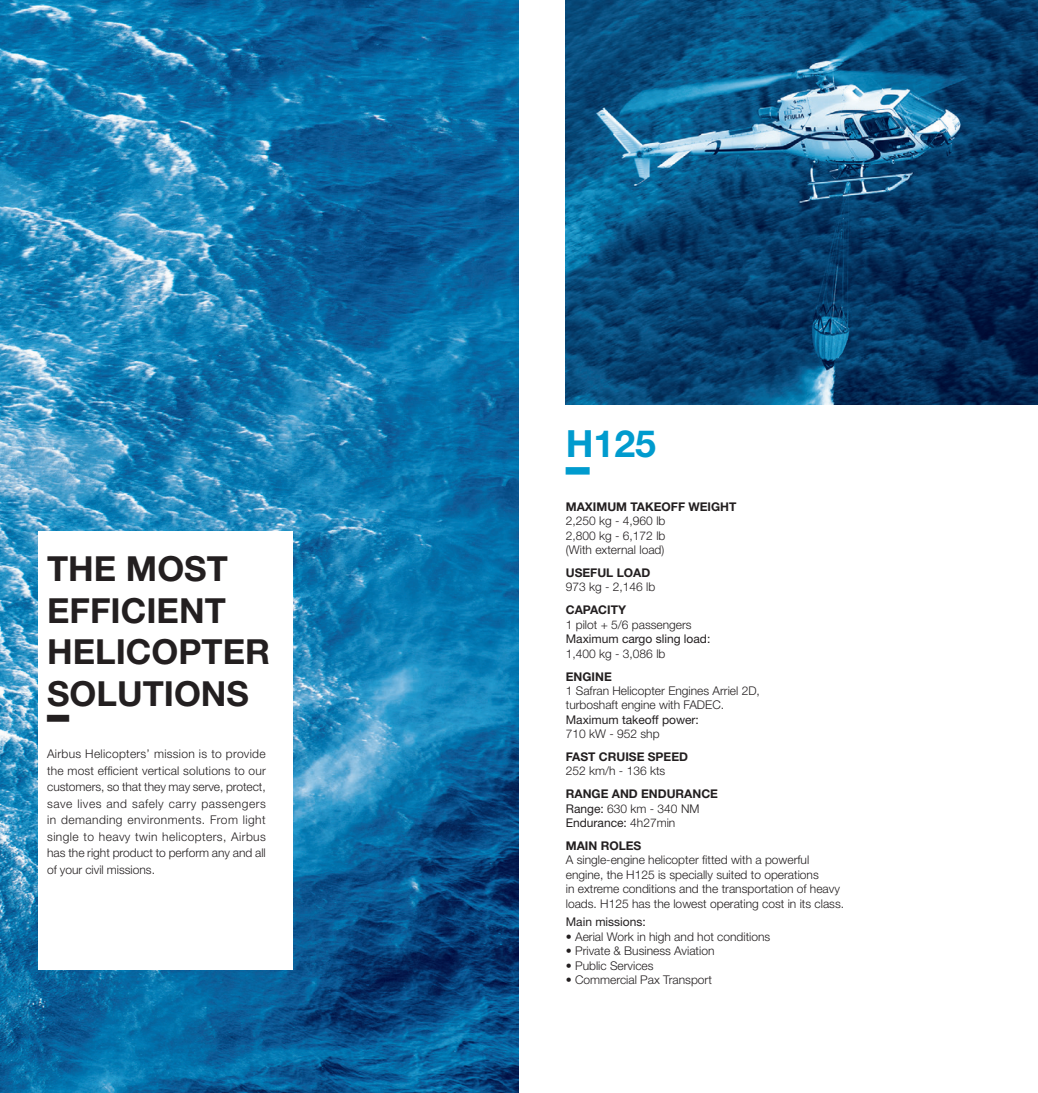
<style>
.page{position:relative;width:1038px;height:1093px;background:#fff}
.page>*{position:absolute;margin:0;border:0;box-sizing:border-box;transform-origin:0 0}
.t1{font:700 37.5px "Helvetica Neue LT Std";color:#009bce}
.t2{font:700 37.5px "Full Stop";color:#009bce}
.t3{font:700 34.65px/41.5px "Helvetica Neue LT Std";color:#231f20}
.t4{font:700 34.65px "Full Stop";color:#231f20}
.t5{font:300 12px/14.4px "Helvetica Neue LT Std";color:#231f20}
.t6{font:700 12px "Helvetica Neue LT Std";color:#231f20}
.t7{font:12px "Helvetica Neue LT Std";color:#231f20}
.s1{font-weight:700}
.s2{font-weight:400}
</style>
<div class="page">
<img style="left:0;top:0;width:519px;height:1093px">
<img style="left:566px;top:0;width:471px;height:404px">
<div style="left:38px;top:531px;width:255px;height:438px;background:#fff"></div>
<h2 class="t3" style="left:47px;top:547px;width:224px">THE MOST<br>EFFICIENT<br>HELICOPTER<br>SOLUTIONS</h2>
<h2 class="t4" style="left:47px;top:715px;width:24px">_</h2>
<p class="t5" style="left:47px;top:745px;width:220px;line-height:16.5px;text-align:justify">Airbus Helicopters’ mission is to provide the most efficient vertical solutions to our customers, so that they may serve, protect, save lives and safely carry passengers in demanding environments. From light single to heavy twin helicopters, Airbus has the right product to perform any and all of your civil missions.</p>
<h1 class="t1" style="left:566px;top:421px;width:92px">H125</h1>
<h1 class="t2" style="left:566px;top:467px;width:25px">_</h1>
<p class="t6" style="left:566px;top:499px;width:172px">MAXIMUM TAKEOFF WEIGHT</p>
<p class="t5" style="left:566px;top:514px;width:101px;text-align:justify">2,250 kg - 4,960 lb 2,800 kg - 6,172 lb (With external load)</p>
<p class="t6" style="left:566px;top:565px;width:86px">USEFUL LOAD</p>
<p class="t5" style="left:566px;top:580px;width:91px">973 kg - 2,146 lb</p>
<p class="t6" style="left:566px;top:603px;width:62px">CAPACITY</p>
<p class="t5" style="left:566px;top:617px;width:127px">1 pilot + 5/6 passengers</p>
<p class="t7" style="left:566px;top:632px;width:146px">Maximum cargo sling load:</p>
<p class="t5" style="left:566px;top:646px;width:101px">1,400 kg - 3,086 lb</p>
<p class="t6" style="left:566px;top:669px;width:47px">ENGINE</p>
<p class="t5" style="left:566px;top:683px;width:196px">1 Safran Helicopter Engines Arriel 2D, turboshaft engine with FADEC.</p>
<p class="t7" style="left:566px;top:712px;width:135px">Maximum takeoff power:</p>
<p class="t5" style="left:566px;top:726px;width:95px">710 kW - 952 shp</p>
<p class="t6" style="left:566px;top:749px;width:124px">FAST CRUISE SPEED</p>
<p class="t5" style="left:566px;top:764px;width:101px">252 km/h - 136 kts</p>
<p class="t5" style="left:566px;top:786px;width:154px"><span class="s1">RANGE AND ENDURANCE<br></span><span class="s2">Range:</span> 630 km - 340 NM<br><span class="s2">Endurance:</span> 4h27min</p>
<p class="t6" style="left:566px;top:838px;width:77px">MAIN ROLES</p>
<p class="t5" style="left:566px;top:853px;width:280px">A single-engine helicopter fitted with a powerful engine, the H125 is specially suited to operations<br>in extreme conditions and the transportation of heavy loads. H125 has the lowest operating cost in its class.</p>
<p class="t7" style="left:566px;top:915px;width:82px">Main missions:</p>
<p class="t5" style="left:566px;top:929px;width:206px">• Aerial Work in high and hot conditions</p>
<p class="t5" style="left:566px;top:943px;width:150px">• Private &amp; Business Aviation</p>
<p class="t5" style="left:566px;top:958px;width:89px">• Public Services</p>
<p class="t5" style="left:566px;top:972px;width:148px">• Commercial Pax Transport</p>
</div>
